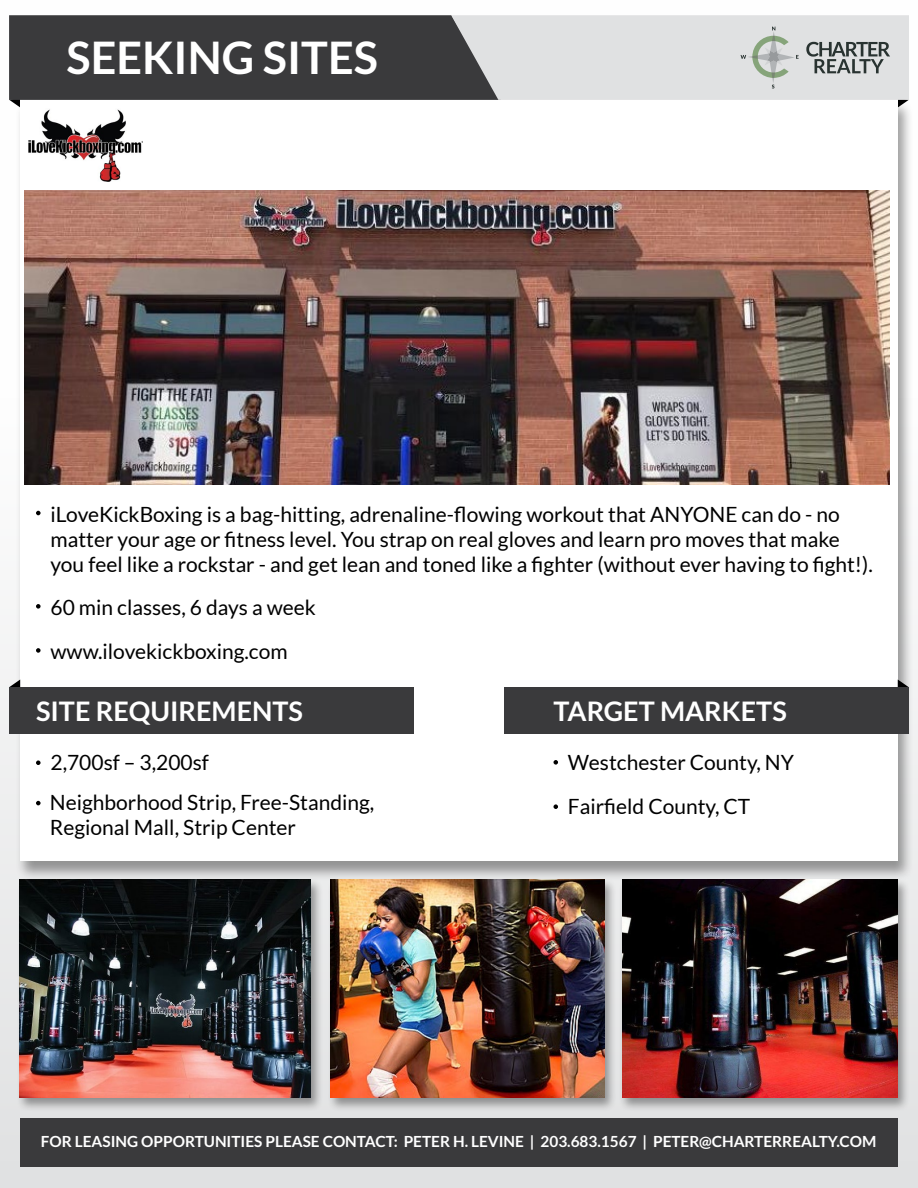
<style>
.page{position:relative;width:918px;height:1188px;background:#fff}
.page>*{position:absolute;margin:0;border:0;box-sizing:border-box;transform-origin:0 0}
.t1{font:700 45px "Lato";color:#fff}
.t2{font:700 27px "Lato";color:#fff}
.t3{font:21px/25.2px "Lato";color:#000}
.t4{font:700 15.3px "Lato";color:#fff}
</style>
<div class="page">
<div style="left:0;top:0;width:918px;height:1188px;background:linear-gradient(to bottom,#fff,#e2e3e4)"></div>
<div style="left:15px;top:99px;width:898px;height:782px;background:#000;opacity:.38"></div>
<div style="left:20px;top:99px;width:878px;height:761px;background:#fff"></div>
<svg style="left:9px;top:680px;width:11px;height:7px"></svg>
<div style="left:9px;top:687px;width:405px;height:47px;background:#3a3a3c"></div>
<svg style="left:554px;top:760px;width:4px;height:5px"></svg>
<svg style="left:554px;top:804px;width:4px;height:5px"></svg>
<svg style="left:36px;top:801px;width:5px;height:4px"></svg>
<svg style="left:36px;top:760px;width:5px;height:5px"></svg>
<svg style="left:36px;top:511px;width:5px;height:4px"></svg>
<svg style="left:36px;top:604px;width:5px;height:5px"></svg>
<svg style="left:898px;top:680px;width:11px;height:7px"></svg>
<div style="left:505px;top:687px;width:404px;height:47px;background:#3a3a3c"></div>
<div style="left:327px;top:877px;width:290px;height:235px;background:#000;opacity:.38"></div>
<img style="left:331px;top:880px;width:273px;height:218px">
<div style="left:16px;top:877px;width:307px;height:235px;background:#000;opacity:.38"></div>
<img style="left:20px;top:880px;width:290px;height:218px">
<div style="left:618px;top:877px;width:293px;height:235px;background:#000;opacity:.38"></div>
<img style="left:622px;top:880px;width:276px;height:218px">
<svg style="left:36px;top:648px;width:5px;height:5px"></svg>
<img style="left:25px;top:191px;width:864px;height:293px">
<img style="left:29px;top:109px;width:114px;height:73px">
<div style="left:20px;top:1118px;width:878px;height:48px;background:#3a3a3c"></div>
<svg style="left:9px;top:15px;width:900px;height:92px;background:#8e8f90"></svg>
<h1 class="t1" style="left:67px;top:32px;width:313px">SEEKING SITES</h1>
<p class="t3" style="left:51px;top:501px;width:824px">iLoveKickBoxing is a bag-hitting, adrenaline-flowing workout that ANYONE can do - no matter your age or fitness level. You strap on real gloves and learn pro moves that make you feel like a rockstar - and get lean and toned like a fighter (without ever having to fight!).</p>
<p class="t3" style="left:51px;top:594px;width:267px">60 min classes, 6 days a week</p>
<p class="t3" style="left:51px;top:639px;width:239px">www.ilovekickboxing.com</p>
<p class="t2" style="left:36px;top:696px;width:269px">SITE REQUIREMENTS</p>
<p class="t3" style="left:51px;top:750px;width:160px">2,700sf – 3,200sf</p>
<p class="t2" style="left:554px;top:695px;width:235px">TARGET MARKETS</p>
<p class="t3" style="left:568px;top:750px;width:228px">Westchester County, NY</p>
<p class="t3" style="left:50px;top:790px;width:326px">Neighborhood Strip, Free-Standing,</p>
<p class="t3" style="left:568px;top:794px;width:184px">Fairfield County, CT</p>
<p class="t3" style="left:50px;top:815px;width:248px">Regional Mall, Strip Center</p>
<p class="t4" style="left:41px;top:1133px;width:837px">FOR LEASING OPPORTUNITIES PLEASE CONTACT: PETER H. LEVINE | 203.683.1567 | PETER@CHARTERREALTY.COM</p>
</div>
